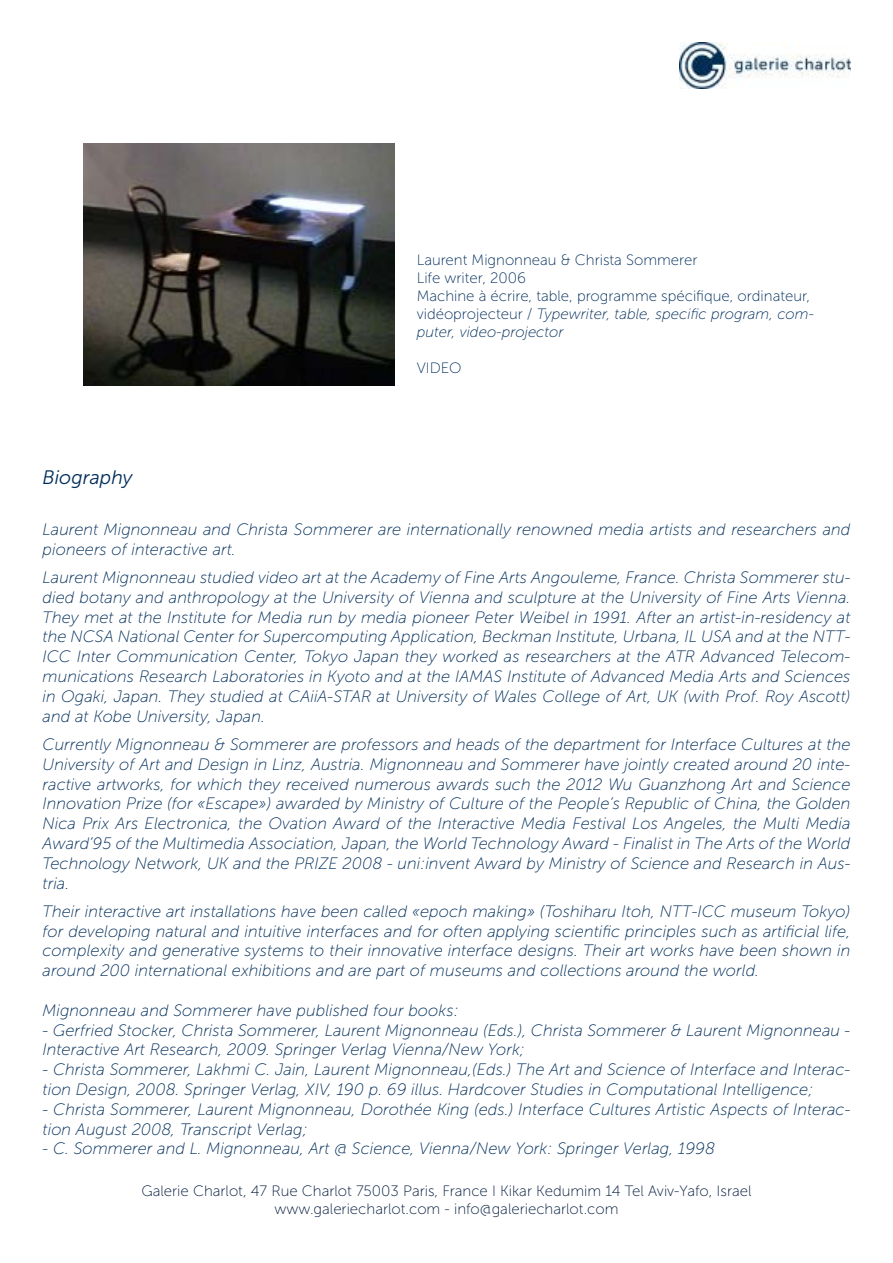
<style>
.page{position:relative;width:893px;height:1263px;background:#fff}
.page>*{position:absolute;margin:0;border:0;box-sizing:border-box;transform-origin:0 0}
.t1{font:italic 19.5px "Museo Sans 300";color:#002d5a}
.t2{font:italic 16.5px/19.8px "Museo Sans 100";color:#002d5a}
.t3{font:15px/18px "Museo Sans 100";color:#002d5a}
.t4{font:15px/18px "Museo Sans 100";color:#001a3c;text-align:center}
.s1{font-style:italic}
</style>
<div class="page">
<img style="left:680px;top:43px;width:170px;height:45px">
<img style="left:84px;top:143px;width:311px;height:243px">
<p class="t3" style="left:417px;top:251px;width:399px">Laurent Mignonneau &amp; Christa Sommerer<br>Life writer, 2006<br>Machine à écrire, table, programme spécifique, ordinateur, vidéoprojecteur / <span class="s1">Typewriter, table, specific program, com&shy;puter, video-projector</span></p>
<p class="t3" style="left:417px;top:359px;width:46px">VIDEO</p>
<p class="t1" style="left:42px;top:467px;width:92px">Biography</p>
<p class="t2" style="left:43px;top:519px;width:809px">Laurent Mignonneau and Christa Sommerer are internationally renowned media artists and researchers and pioneers of interactive art.</p>
<p class="t2" style="left:43px;top:568px;width:809px;text-align:justify">Laurent Mignonneau studied video art at the Academy of Fine Arts Angouleme, France. Christa Sommerer stu&shy;died botany and anthropology at the University of Vienna and sculpture at the University of Fine Arts Vienna.<br>They met at the Institute for Media run by media pioneer Peter Weibel in 1991. After an artist-in-residency at the NCSA National Center for Supercomputing Application, Beckman Institute, Urbana, IL USA and at the NTT-ICC Inter Communication Center, Tokyo Japan they worked as researchers at the ATR Advanced Telecom&shy;munications Research Laboratories in Kyoto and at the IAMAS Institute of Advanced Media Arts and Sciences in Ogaki, Japan. They studied at CAiiA-STAR at University of Wales College of Art, UK (with Prof. Roy Ascott) and at Kobe University, Japan.</p>
<p class="t2" style="left:43px;top:734px;width:809px;text-align:justify">Currently Mignonneau &amp; Sommerer are professors and heads of the department for Interface Cultures at the University of Art and Design in Linz, Austria. Mignonneau and Sommerer have jointly created around 20 inte&shy;ractive artworks, for which they received numerous awards such the 2012 Wu Guanzhong Art and Science Innovation Prize (for «Escape») awarded by Ministry of Culture of the People’s Republic of China, the Golden Nica Prix Ars Electronica, the Ovation Award of the Interactive Media Festival Los Angeles, the Multi Media Award’95 of the Multimedia Association, Japan, the World Technology Award - Finalist in The Arts of the World Technology Network, UK and the PRIZE 2008 - uni:invent Award by Ministry of Science and Research in Aus&shy;tria.</p>
<p class="t2" style="left:43px;top:901px;width:809px;text-align:justify">Their interactive art installations have been called «epoch making» (Toshiharu Itoh, NTT-ICC museum Tokyo) for developing natural and intuitive interfaces and for often applying scientific principles such as artificial life, complexity and generative systems to their innovative interface designs. Their art works have been shown in around 200 international exhibitions and are part of museums and collections around the world.</p>
<p class="t2" style="left:43px;top:1000px;width:418px">Mignonneau and Sommerer have published four books:</p>
<p class="t2" style="left:43px;top:1020px;width:809px">- Gerfried Stocker, Christa Sommerer, Laurent Mignonneau (Eds.), Christa Sommerer &amp; Laurent Mignonneau -<br>Interactive Art Research, 2009. Springer Verlag Vienna/New York;</p>
<p class="t2" style="left:43px;top:1060px;width:809px">- Christa Sommerer, Lakhmi C. Jain, Laurent Mignonneau,(Eds.) The Art and Science of Interface and Interac&shy;tion Design, 2008. Springer Verlag, XIV, 190 p. 69 illus. Hardcover Studies in Computational Intelligence;</p>
<p class="t2" style="left:43px;top:1099px;width:809px">- Christa Sommerer, Laurent Mignonneau, Dorothée King (eds.) Interface Cultures Artistic Aspects of Interac&shy;tion August 2008, Transcript Verlag;</p>
<p class="t2" style="left:43px;top:1139px;width:674px">- C. Sommerer and L. Mignonneau, Art @ Science, Vienna/New York: Springer Verlag, 1998</p>
<p class="t4" style="left:141px;top:1182px;width:612px">Galerie Charlot, 47 Rue Charlot 75003 Paris, France I Kikar Kedumim 14 Tel Aviv-Yafo, Israel www.galeriecharlot.com - info@galeriecharlot.com</p>
</div>
